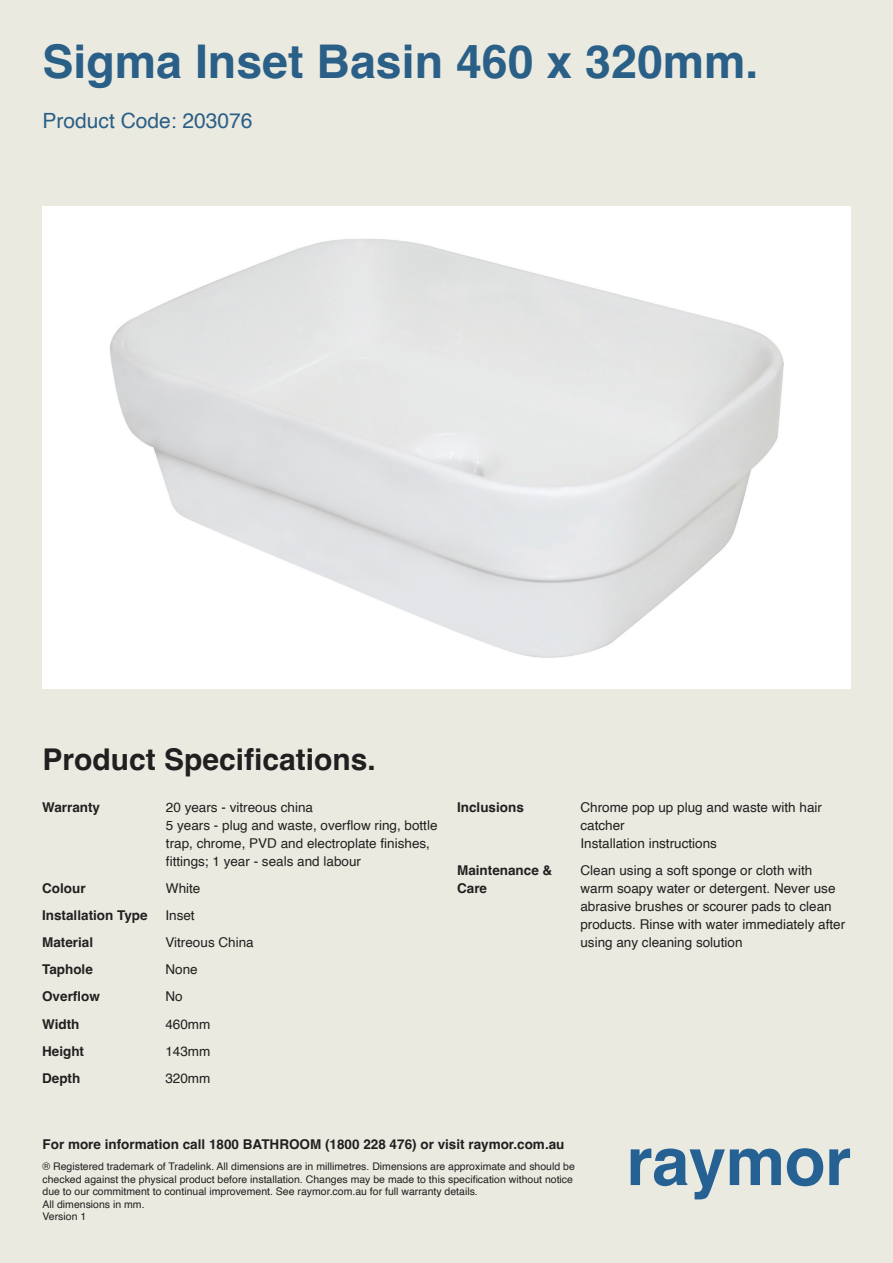
<style>
.page{position:relative;width:893px;height:1263px;background:#ebeae0}
.page>*{position:absolute;margin:0;border:0;box-sizing:border-box;transform-origin:0 0}
.t1{font:700 46.5px "Helvetica";color:#2a5f87}
.t2{font:700 30px "Helvetica";color:#231f20}
.t3{font:21px "Helvetica";color:#2a5f87}
.t4{font:13.5px/18px "Helvetica";color:#231f20}
.t5{font:700 13.5px/27.2px "Helvetica";color:#231f20}
.t6{font:10.5px/12.6px "Helvetica";color:#231f20}
</style>
<div class="page">
<svg style="left:631px;top:1148px;width:150px;height:51px"></svg>
<svg style="left:787px;top:1148px;width:36px;height:38px"></svg>
<svg style="left:829px;top:1148px;width:21px;height:37px"></svg>
<svg style="left:42px;top:206px;width:808px;height:483px"></svg>
<h1 class="t1" style="left:43px;top:33px;width:717px">Sigma Inset Basin 460 x 320mm.</h1>
<h3 class="t3" style="left:43px;top:104px;width:212px">Product Code: 203076</h3>
<h2 class="t2" style="left:43px;top:741px;width:335px">Product Specifications.</h2>
<p class="t5" style="left:42px;top:795px;width:60px">Warranty</p>
<p class="t4" style="left:166px;top:798px;width:273px">20 years - vitreous china<br>5 years - plug and waste, overflow ring, bottle trap, chrome, PVD and electroplate finishes, fittings; 1 year - seals and labour</p>
<p class="t4" style="left:166px;top:879px;width:36px">White</p>
<p class="t5" style="left:42px;top:876px;width:107px">Colour<br>Installation Type</p>
<p class="t4" style="left:165px;top:907px;width:31px">Inset</p>
<p class="t5" style="left:42px;top:930px;width:53px">Material</p>
<p class="t4" style="left:165px;top:934px;width:90px">Vitreous China</p>
<p class="t5" style="left:42px;top:957px;width:52px">Taphole</p>
<p class="t4" style="left:165px;top:961px;width:34px">None</p>
<p class="t5" style="left:42px;top:984px;width:59px">Overflow</p>
<p class="t4" style="left:165px;top:988px;width:19px">No</p>
<p class="t5" style="left:42px;top:1012px;width:39px">Width</p>
<p class="t4" style="left:165px;top:1015px;width:47px">460mm</p>
<p class="t5" style="left:42px;top:1039px;width:43px">Height</p>
<p class="t4" style="left:165px;top:1042px;width:47px">143mm</p>
<p class="t5" style="left:42px;top:1066px;width:40px">Depth</p>
<p class="t4" style="left:165px;top:1069px;width:47px">320mm</p>
<p class="t5" style="left:457px;top:795px;width:68px">Inclusions</p>
<p class="t4" style="left:580px;top:798px;width:243px">Chrome pop up plug and waste with hair catcher<br>Installation instructions</p>
<p class="t5" style="left:457px;top:863px;width:97px;line-height:18px">Maintenance &amp;<br>Care</p>
<p class="t4" style="left:580px;top:861px;width:266px">Clean using a soft sponge or cloth with warm soapy water or detergent. Never use abrasive brushes or scourer pads to clean products. Rinse with water immediately after using any cleaning solution</p>
<p class="t5" style="left:43px;top:1132px;width:523px">For more information call 1800 BATHROOM (1800 228 476) or visit raymor.com.au</p>
<p class="t6" style="left:43px;top:1160px;width:534px">® Registered trademark of Tradelink. All dimensions are in millimetres. Dimensions are approximate and should be checked against the physical product before installation. Changes may be made to this specification without notice due to our commitment to continual improvement. See raymor.com.au for full warranty details.<br>All dimensions in mm.<br>Version 1</p>
</div>
